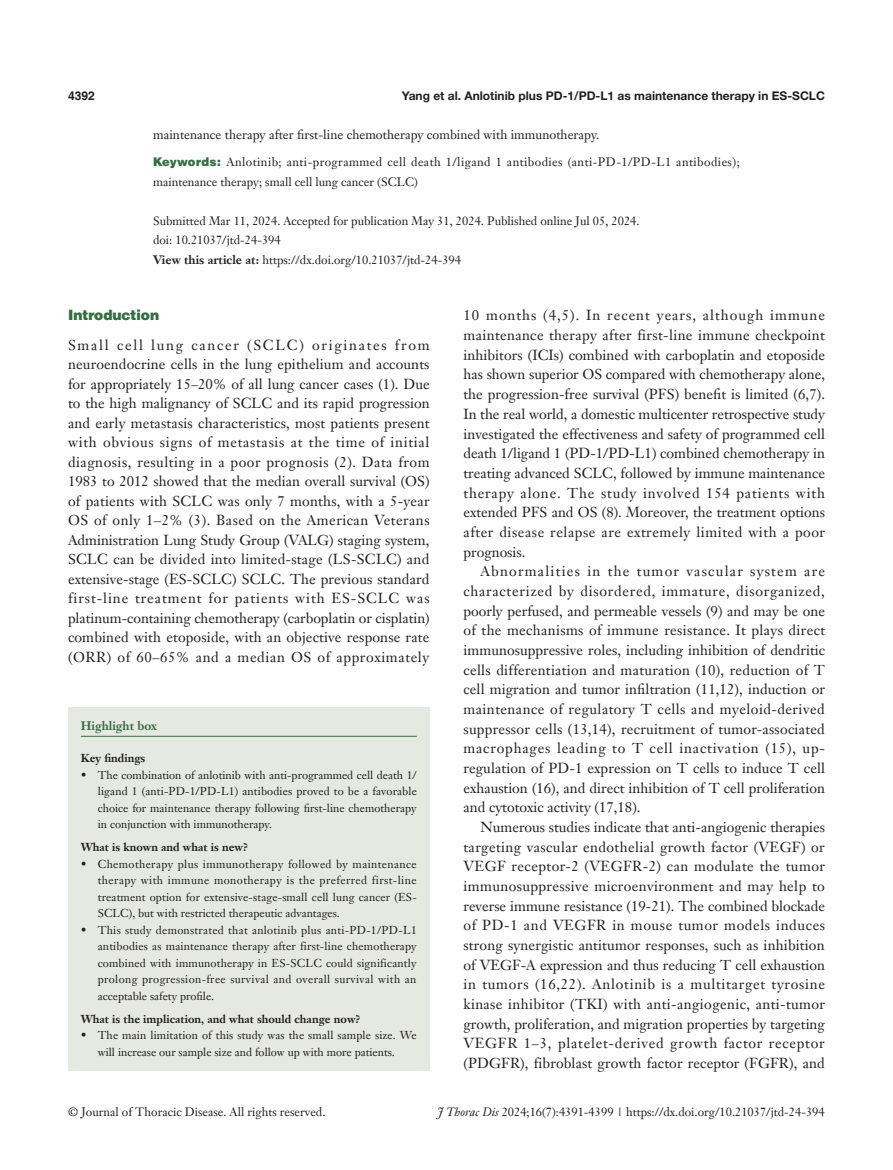
<style>
.page{position:relative;width:893px;height:1170px;background:#fff}
.page>*{position:absolute;margin:0;border:0;box-sizing:border-box;transform-origin:0 0}
.t1{font:14.25px/19.6px "Janson Text LT";letter-spacing:.01em;color:#231f20;text-align:justify}
._1ji-zhengti{font:900 14.25px "Helvetica";color:#30703e}
.A-Abstract{font:12.75px "Janson Text LT";color:#231f20}
.A-Keywords{font:12px/19.5px "Janson Text LT";letter-spacing:.035em;color:#231f20}
.A-Keywords-2{font:12px "Janson Text LT";color:#231f20}
.A-time{font:12px "Janson Text LT";color:#231f20}
.t2{font:700 12px "Helvetica Neue LT Pro";color:#231f20}
.A-View_this_article{font:12px "Janson Text LT";color:#231f20}
.A-doi{font:12px "Janson Text LT";color:#231f20}
.Cite{font:700 12px "Janson Text LT";color:#30703e}
.t3{font:700 12px "Helvetica";color:#231f20}
.Cite-2{font:11.25px/16.5px "Janson Text LT";color:#231f20;text-align:justify}
.Cite-3{font:700 11.25px "Janson Text LT";color:#231f20}
.s1{font-family:"Helvetica AME";color:#30703e}
.s2{font-weight:700}
.s3{font-style:italic}
</style>
<div class="page">
<div style="left:68px;top:706px;width:361px;height:363px;background:#e5e9e1"></div>
<hr style="left:81px;top:735px;width:336px;height:1px;background:#30703e">
<p class="t3" style="left:68px;top:88px;width:28px">4392</p>
<p class="t2" style="left:402px;top:88px;width:425px">Yang et al. Anlotinib plus PD-1/PD-L1 as maintenance therapy in ES-SCLC</p>
<p class="A-Abstract" style="left:153px;top:126px;width:448px">maintenance therapy after first-line chemotherapy combined with immunotherapy.</p>
<p class="A-Keywords" style="left:153px;top:152px;width:588px"><span class="s1">Keywords:</span> Anlotinib; anti-programmed cell death 1/ligand 1 antibodies (anti-PD-1/PD-L1 antibodies); maintenance therapy; small cell lung cancer (SCLC)</p>
<p class="A-time" style="left:153px;top:213px;width:488px">Submitted Mar 11, 2024. Accepted for publication May 31, 2024. Published online Jul 05, 2024.</p>
<p class="A-doi" style="left:153px;top:233px;width:129px">doi: 10.21037/jtd-24-394</p>
<p class="A-View_this_article" style="left:153px;top:252px;width:309px"><span class="s2">View this article at:</span> https://dx.doi.org/10.21037/jtd-24-394</p>
<p class="_1ji-zhengti" style="left:68px;top:306px;width:93px">Introduction</p>
<p class="t1" style="left:68px;top:335px;width:363px">Small cell lung cancer (SCLC) originates from neuroendocrine cells in the lung epithelium and accounts for appropriately 15–20% of all lung cancer cases (1). Due to the high malignancy of SCLC and its rapid progression and early metastasis characteristics, most patients present with obvious signs of metastasis at the time of initial diagnosis, resulting in a poor prognosis (2). Data from 1983 to 2012 showed that the median overall survival (OS) of patients with SCLC was only 7 months, with a 5-year OS of only 1–2% (3). Based on the American Veterans Administration Lung Study Group (VALG) staging system, SCLC can be divided into limited-stage (LS-SCLC) and extensive-stage (ES-SCLC) SCLC. The previous standard first-line treatment for patients with ES-SCLC was platinum-containing chemotherapy (carboplatin or cisplatin) combined with etoposide, with an objective response rate (ORR) of 60–65% and a median OS of approximately</p>
<p class="Cite" style="left:81px;top:718px;width:78px">Highlight box</p>
<p class="Cite-3" style="left:81px;top:751px;width:66px">Key findings</p>
<p class="Cite-2" style="left:98px;top:766px;width:321px;text-indent:-17px">• The combination of anlotinib with anti-programmed cell death 1/ ligand 1 (anti-PD-1/PD-L1) antibodies proved to be a favorable choice for maintenance therapy following first-line chemotherapy in conjunction with immunotherapy.</p>
<p class="Cite-3" style="left:81px;top:840px;width:169px">What is known and what is new?</p>
<p class="Cite-2" style="left:98px;top:855px;width:320px;text-indent:-17px">• Chemotherapy plus immunotherapy followed by maintenance therapy with immune monotherapy is the preferred first-line treatment option for extensive-stage-small cell lung cancer (ES-SCLC), but with restricted therapeutic advantages.</p>
<p class="Cite-2" style="left:98px;top:921px;width:321px;text-indent:-17px">• This study demonstrated that anlotinib plus anti-PD-1/PD-L1 antibodies as maintenance therapy after first-line chemotherapy combined with immunotherapy in ES-SCLC could significantly prolong progression-free survival and overall survival with an acceptable safety profile.</p>
<p class="Cite-3" style="left:81px;top:1011px;width:281px">What is the implication, and what should change now?</p>
<p class="Cite-2" style="left:81px;top:1026px;width:337px;text-align:center">• The main limitation of this study was the small sample size. We will increase our sample size and follow up with more patients.</p>
<p class="t1" style="left:463px;top:305px;width:363px">10 months (4,5). In recent years, although immune maintenance therapy after first-line immune checkpoint inhibitors (ICIs) combined with carboplatin and etoposide has shown superior OS compared with chemotherapy alone, the progression-free survival (PFS) benefit is limited (6,7).<br>In the real world, a domestic multicenter retrospective study investigated the effectiveness and safety of programmed cell death 1/ligand 1 (PD-1/PD-L1) combined chemotherapy in treating advanced SCLC, followed by immune maintenance therapy alone. The study involved 154 patients with extended PFS and OS (8). Moreover, the treatment options after disease relapse are extremely limited with a poor prognosis.</p>
<p class="t1" style="left:463px;top:561px;width:363px;text-indent:17px">Abnormalities in the tumor vascular system are characterized by disordered, immature, disorganized, poorly perfused, and permeable vessels (9) and may be one of the mechanisms of immune resistance. It plays direct immunosuppressive roles, including inhibition of dendritic cells differentiation and maturation (10), reduction of T cell migration and tumor infiltration (11,12), induction or maintenance of regulatory T cells and myeloid-derived suppressor cells (13,14), recruitment of tumor-associated macrophages leading to T cell inactivation (15), up&shy;regulation of PD-1 expression on T cells to induce T cell exhaustion (16), and direct inhibition of T cell proliferation and cytotoxic activity (17,18).</p>
<p class="t1" style="left:463px;top:817px;width:363px;text-indent:17px">Numerous studies indicate that anti-angiogenic therapies targeting vascular endothelial growth factor (VEGF) or VEGF receptor-2 (VEGFR-2) can modulate the tumor immunosuppressive microenvironment and may help to reverse immune resistance (19-21). The combined blockade of PD-1 and VEGFR in mouse tumor models induces strong synergistic antitumor responses, such as inhibition of VEGF-A expression and thus reducing T cell exhaustion in tumors (16,22). Anlotinib is a multitarget tyrosine kinase inhibitor (TKI) with anti-angiogenic, anti-tumor growth, proliferation, and migration properties by targeting VEGFR 1–3, platelet-derived growth factor receptor (PDGFR), fibroblast growth factor receptor (FGFR), and</p>
<p class="A-Keywords-2" style="left:68px;top:1104px;width:259px">© Journal of Thoracic Disease. All rights reserved.</p>
<p class="A-Keywords-2" style="left:437px;top:1104px;width:389px"><span class="s3">J Thorac Dis</span> 2024;16(7):4391-4399 | https://dx.doi.org/10.21037/jtd-24-394</p>
</div>
